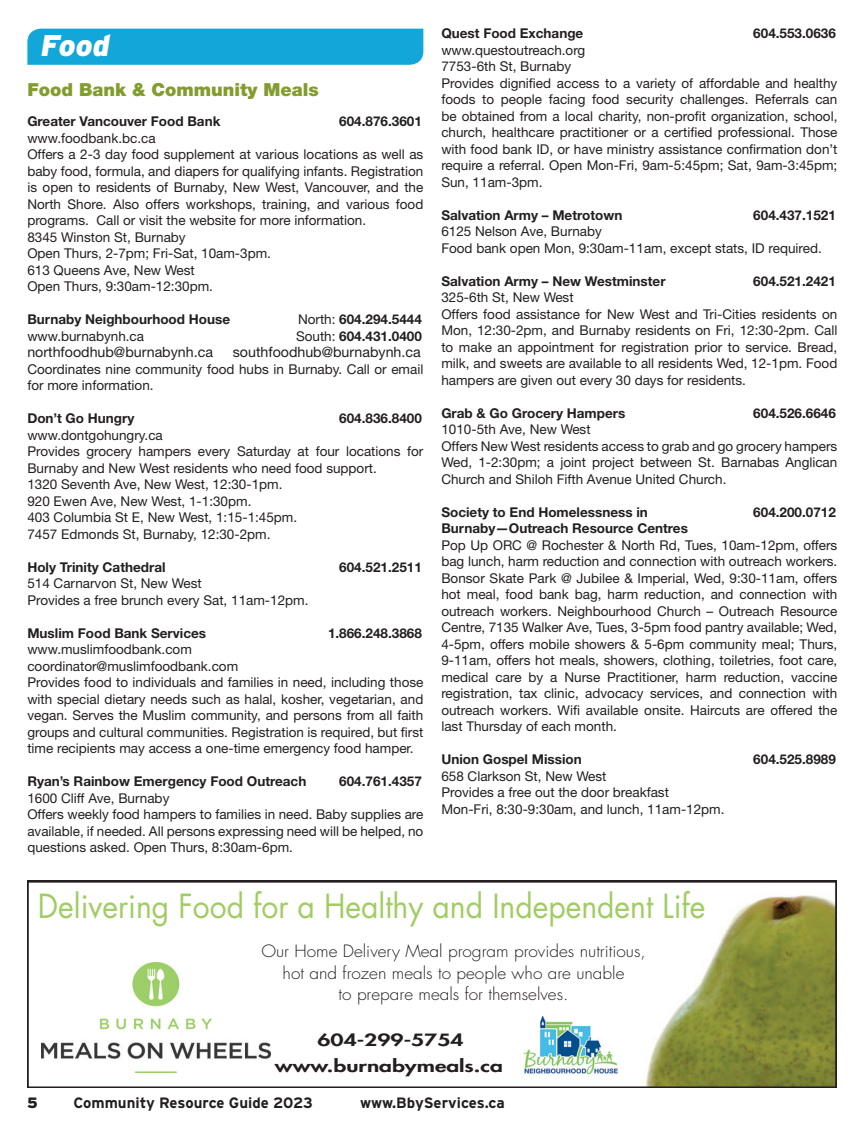
<style>
.page{position:relative;width:864px;height:1134px;background:#fff}
.page>*{position:absolute;margin:0;border:0;box-sizing:border-box;transform-origin:0 0}
.t1{font:32.4px "Futura Std";color:#a1cc63;scale:.93 1}
.t2{font:italic 700 30px "Interprovince";color:#fff}
.t3{font:900 18px "Helvetica Neue LT Std";color:#829d2d}
.t4{font:300 16.5px/21.9px "Futura Std";color:#231f20;text-align:center;scale:1.04 1}
.t5{font:800 16.5px/26.2px "Futura Std";color:#231f20;text-align:center;scale:1.38 1}
.t6{font:700 15px "Interstate";color:#231f20}
.t7{font:900 15px "Interstate";color:#231f20}
.t8{font:14.25px "Helvetica Neue LT Std";color:#231f20}
.t9{font:13.5px/16.5px "Helvetica Neue LT Std";color:#231f20}
.t10{font:700 13.5px "Helvetica Neue LT Std";color:#231f20}
.s1{font-weight:400}
.s2{font-weight:700}
</style>
<div class="page">
<div style="left:27px;top:29px;width:396px;height:36px;background:#13a6d9"></div>
<svg style="left:27px;top:881px;width:810px;height:207px"></svg>
<img style="left:524px;top:1016px;width:93px;height:58px">
<p class="t2" style="left:39px;top:28px;width:76px">Food</p>
<p class="t3" style="left:27px;top:79px;width:293px">Food Bank &amp; Community Meals</p>
<p class="t10" style="left:27px;top:113px;width:195px">Greater Vancouver Food Bank</p>
<p class="t10" style="left:339px;top:113px;width:84px">604.876.3601</p>
<p class="t9" style="left:27px;top:130px;width:398px">www.foodbank.bc.ca<br>Offers a 2-3 day food supplement at various locations as well as baby food, formula, and diapers for qualifying infants. Registration is open to residents of Burnaby, New West, Vancouver, and the North Shore. Also offers workshops, training, and various food programs. Call or visit the website for more information.<br>8345 Winston St, Burnaby<br>Open Thurs, 2-7pm; Fri-Sat, 10am-3pm.<br>613 Queens Ave, New West<br>Open Thurs, 9:30am-12:30pm.</p>
<p class="t10" style="left:27px;top:311px;width:204px">Burnaby Neighbourhood House</p>
<p class="t10" style="left:298px;top:311px;width:125px"><span class="s1">North:</span> 604.294.5444</p>
<p class="t9" style="left:27px;top:328px;width:118px">www.burnabynh.ca</p>
<p class="t10" style="left:296px;top:328px;width:127px"><span class="s1">South:</span> 604.431.0400</p>
<p class="t8" style="left:27px;top:344px;width:187px">northfoodhub@burnabynh.ca</p>
<p class="t8" style="left:233px;top:344px;width:189px">southfoodhub@burnabynh.ca</p>
<p class="t9" style="left:27px;top:361px;width:398px">Coordinates nine community food hubs in Burnaby. Call or email for more information.</p>
<p class="t10" style="left:27px;top:410px;width:109px">Don’t Go Hungry</p>
<p class="t10" style="left:339px;top:410px;width:84px">604.836.8400</p>
<p class="t9" style="left:27px;top:427px;width:397px">www.dontgohungry.ca<br>Provides grocery hampers every Saturday at four locations for Burnaby and New West residents who need food support.<br>1320 Seventh Ave, New West, 12:30-1pm.<br>920 Ewen Ave, New West, 1-1:30pm.<br>403 Columbia St E, New West, 1:15-1:45pm.<br>7457 Edmonds St, Burnaby, 12:30-2pm.</p>
<p class="t10" style="left:27px;top:559px;width:140px">Holy Trinity Cathedral</p>
<p class="t10" style="left:339px;top:559px;width:84px">604.521.2511</p>
<p class="t9" style="left:27px;top:575px;width:283px">514 Carnarvon St, New West<br>Provides a free brunch every Sat, 11am-12pm.</p>
<p class="t10" style="left:27px;top:625px;width:180px">Muslim Food Bank Services</p>
<p class="t10" style="left:328px;top:625px;width:95px">1.866.248.3868</p>
<p class="t9" style="left:27px;top:641px;width:398px">www.muslimfoodbank.com<br>coordinator@muslimfoodbank.com<br>Provides food to individuals and families in need, including those with special dietary needs such as halal, kosher, vegetarian, and vegan. Serves the Muslim community, and persons from all faith groups and cultural communities. Registration is required, but first time recipients may access a one-time emergency food hamper.</p>
<p class="t10" style="left:27px;top:773px;width:281px">Ryan’s Rainbow Emergency Food Outreach</p>
<p class="t10" style="left:339px;top:773px;width:84px">604.761.4357</p>
<p class="t9" style="left:27px;top:789px;width:398px">1600 Cliff Ave, Burnaby<br>Offers weekly food hampers to families in need. Baby supplies are available, if needed. All persons expressing need will be helped, no questions asked. Open Thurs, 8:30am-6pm.</p>
<p class="t10" style="left:441px;top:25px;width:144px">Quest Food Exchange</p>
<p class="t10" style="left:753px;top:25px;width:84px">604.553.0636</p>
<p class="t9" style="left:441px;top:41px;width:398px">www.questoutreach.org<br>7753-6th St, Burnaby<br>Provides dignified access to a variety of affordable and healthy foods to people facing food security challenges. Referrals can be obtained from a local charity, non-profit organization, school, church, healthcare practitioner or a certified professional. Those with food bank ID, or have ministry assistance confirmation don’t require a referral. Open Mon-Fri, 9am-5:45pm; Sat, 9am-3:45pm; Sun, 11am-3pm.</p>
<p class="t10" style="left:441px;top:206px;width:182px">Salvation Army – Metrotown</p>
<p class="t10" style="left:753px;top:206px;width:84px">604.437.1521</p>
<p class="t9" style="left:441px;top:223px;width:382px">6125 Nelson Ave, Burnaby<br>Food bank open Mon, 9:30am-11am, except stats, ID required.</p>
<p class="t10" style="left:441px;top:272px;width:226px">Salvation Army – New Westminster</p>
<p class="t10" style="left:753px;top:272px;width:84px">604.521.2421</p>
<p class="t9" style="left:441px;top:289px;width:398px">325-6th St, New West<br>Offers food assistance for New West and Tri-Cities residents on Mon, 12:30-2pm, and Burnaby residents on Fri, 12:30-2pm. Call to make an appointment for registration prior to service. Bread, milk, and sweets are available to all residents Wed, 12-1pm. Food hampers are given out every 30 days for residents.</p>
<p class="t10" style="left:441px;top:404px;width:185px">Grab &amp; Go Grocery Hampers</p>
<p class="t10" style="left:753px;top:404px;width:84px">604.526.6646</p>
<p class="t9" style="left:441px;top:421px;width:398px">1010-5th Ave, New West<br>Offers New West residents access to grab and go grocery hampers Wed, 1-2:30pm; a joint project between St. Barnabas Anglican Church and Shiloh Fifth Avenue United Church.</p>
<p class="t10" style="left:441px;top:503px;width:208px">Society to End Homelessness in</p>
<p class="t10" style="left:753px;top:503px;width:84px">604.200.0712</p>
<p class="t9" style="left:441px;top:520px;width:398px"><span class="s2">Burnaby—Outreach Resource Centres<br></span>Pop Up ORC @ Rochester &amp; North Rd, Tues, 10am-12pm, offers bag lunch, harm reduction and connection with outreach workers.<br>Bonsor Skate Park @ Jubilee &amp; Imperial, Wed, 9:30-11am, offers hot meal, food bank bag, harm reduction, and connection with outreach workers. Neighbourhood Church – Outreach Resource Centre, 7135 Walker Ave, Tues, 3-5pm food pantry available; Wed, 4-5pm, offers mobile showers &amp; 5-6pm community meal; Thurs, 9-11am, offers hot meals, showers, clothing, toiletries, foot care, medical care by a Nurse Practitioner, harm reduction, vaccine registration, tax clinic, advocacy services, and connection with outreach workers. Wifi available onsite. Haircuts are offered the last Thursday of each month.</p>
<p class="t10" style="left:441px;top:751px;width:142px">Union Gospel Mission</p>
<p class="t10" style="left:753px;top:751px;width:84px">604.525.8989</p>
<p class="t9" style="left:441px;top:767px;width:285px">658 Clarkson St, New West<br>Provides a free out the door breakfast<br>Mon-Fri, 8:30-9:30am, and lunch, 11am-12pm.</p>
<p class="t1" style="left:38px;top:885px;width:719px">Delivering Food for a Healthy and Independent Life</p>
<p class="t4" style="left:261px;top:940px;width:371px">Our Home Delivery Meal program provides nutritious, hot and frozen meals to people who are unable<br>to prepare meals for themselves.</p>
<p class="t5" style="left:275px;top:1027px;width:167px">604-299-5754 www.burnabymeals.ca</p>
<p class="t7" style="left:27px;top:1093px;width:12px">5</p>
<p class="t6" style="left:74px;top:1093px;width:241px">Community Resource Guide 2023</p>
<p class="t6" style="left:360px;top:1093px;width:146px">www.BbyServices.ca</p>
</div>
